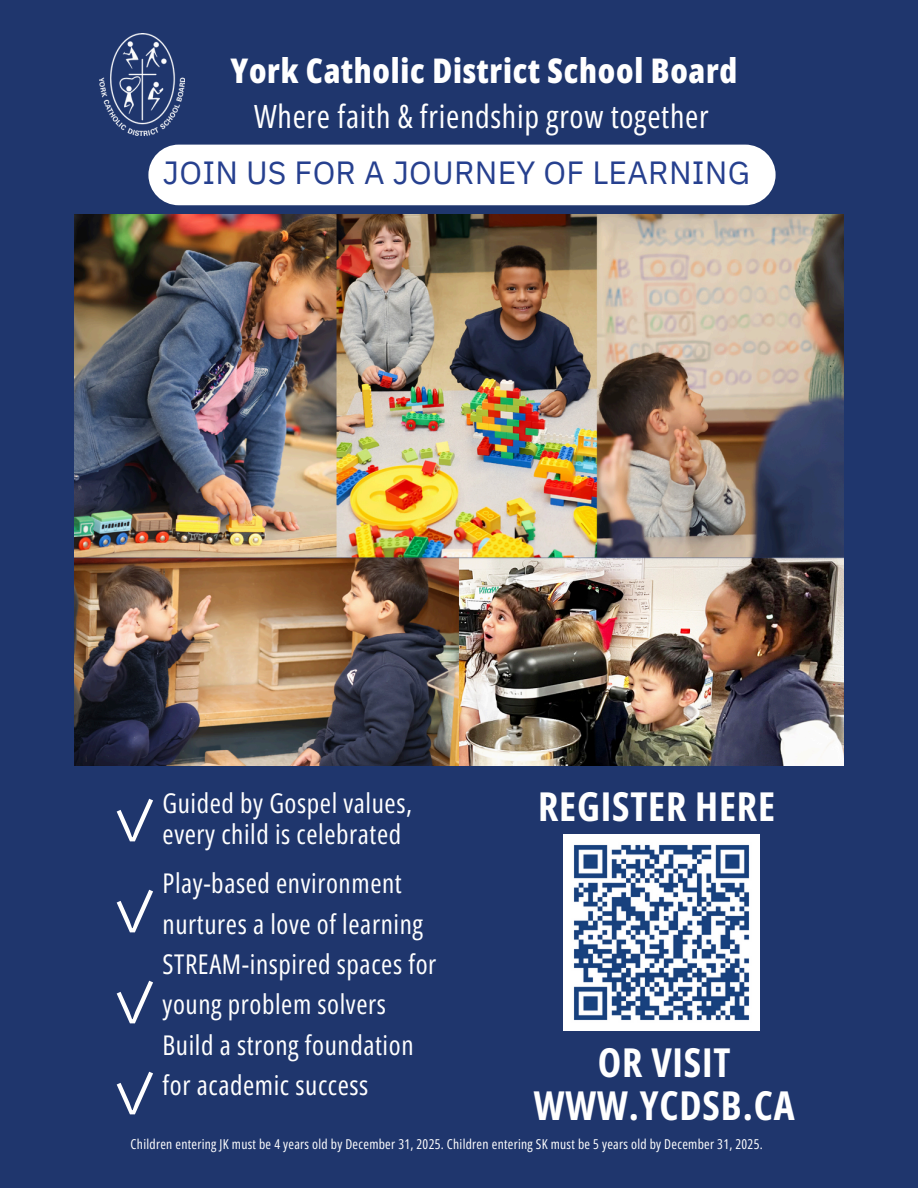
<style>
.page{position:relative;width:918px;height:1188px;background:#1f366d}
.page>*{position:absolute;margin:0;border:0;box-sizing:border-box;transform-origin:0 0}
.t1{font:61.2px/91.1px "IBM Plex Sans Cond";color:#fff;text-align:justify}
.t2{font:700 39.75px/43.7px "Open Sans Condensed";letter-spacing:.02em;color:#fff;text-align:center}
.t3{font:800 33.9px "Open Sans Condensed";letter-spacing:.02em;color:#fff}
.t4{font:32.1px "Open Sans Condensed";letter-spacing:.02em;color:#fff}
.t5{font:32.1px "IBM Plex Sans";letter-spacing:.005em;color:#26408f}
.t6{font:27.15px/40.3px "Open Sans Condensed";letter-spacing:.02em;color:#fff}
.t7{font:13.65px "Open Sans Condensed";letter-spacing:.02em;color:#fff}
</style>
<div class="page">
<img style="left:99px;top:34px;width:86px;height:101px">
<img style="left:564px;top:834px;width:195px;height:196px">
<div style="left:148px;top:144px;width:628px;height:62px;background:#fff"></div>
<img style="left:75px;top:214px;width:768px;height:552px">
<p class="t3" style="left:230px;top:47px;width:508px">York Catholic District School Board</p>
<p class="t4" style="left:254px;top:94px;width:456px">Where faith &amp; friendship grow together</p>
<h3 class="t5" style="left:163px;top:151px;width:589px">JOIN US FOR A JOURNEY OF LEARNING</h3>
<h2 class="t2" style="left:538px;top:784px;width:239px">REGISTER HERE</h2>
<p class="t6" style="left:163px;top:788px;width:251px;line-height:30.6px">Guided by Gospel values, every child is celebrated</p>
<p class="t6" style="left:163px;top:863px;width:275px">Play-based environment nurtures a love of learning<br>STREAM-inspired spaces for young problem solvers<br>Build a strong foundation for academic success</p>
<h4 class="t1" style="left:110px;top:773px;width:49px">✓ ✓ ✓ ✓</h4>
<h1 class="t7" style="left:131px;top:1135px;width:634px">Children entering JK must be 4 years old by December 31, 2025. Children entering SK must be 5 years old by December 31, 2025.</h1>
<p class="t2" style="left:534px;top:1039px;width:262px">OR VISIT<br>WWW.YCDSB.CA</p>
</div>
